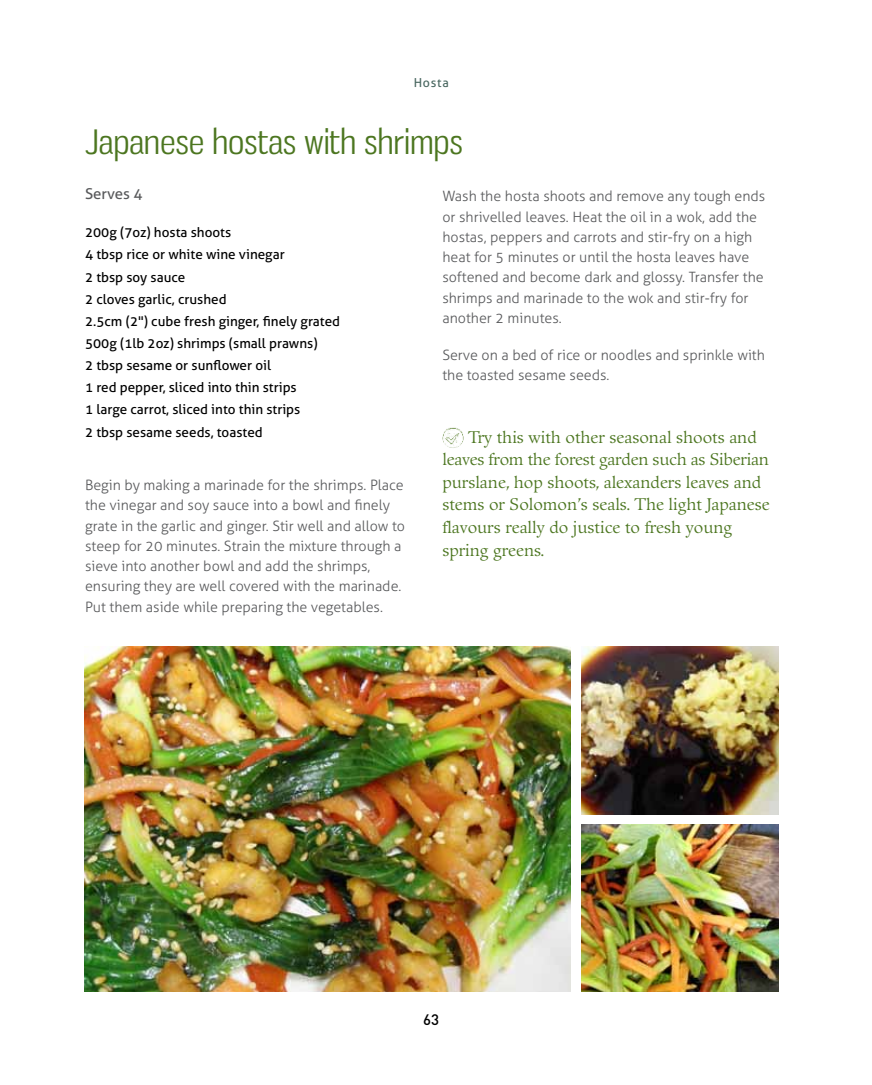
<style>
.page{position:relative;width:872px;height:1085px;background:#fff}
.page>*{position:absolute;margin:0;border:0;box-sizing:border-box;transform-origin:0 0}
.t1{font:33px "Gnuolane Bk";letter-spacing:.01em;color:#4c7620;scale:1.09 1}
.t2{font:16.5px/22.5px "Guardi";color:#4c7620}
.t3{font:15px "Aller";color:#58595b}
.t4{font:500 15px "DIN Pro";color:#000}
.t5{font:300 14.25px/20.2px "Aller";color:#58595b}
.t6{font:13.5px/22.2px "Aller";color:#000}
.t7{font:12.3px "Aller";letter-spacing:.06em;color:#496760}
</style>
<div class="page">
<img style="left:85px;top:646px;width:485px;height:345px">
<img style="left:581px;top:646px;width:197px;height:168px">
<img style="left:581px;top:824px;width:197px;height:167px">
<img style="left:442px;top:426px;width:22px;height:22px;border-radius:11px">
<p class="t7" style="left:414px;top:75px;width:37px">Hosta</p>
<h1 class="t1" style="left:85px;top:122px;width:348px">Japanese hostas with shrimps</h1>
<p class="t3" style="left:85px;top:185px;width:59px">Serves 4</p>
<p class="t6" style="left:85px;top:221px;width:256px">200g (7oz) hosta shoots<br>4 tbsp rice or white wine vinegar<br>2 tbsp soy sauce<br>2 cloves garlic, crushed<br>2.5cm (2") cube fresh ginger, finely grated<br>500g (1lb 2oz) shrimps (small prawns)<br>2 tbsp sesame or sunflower oil<br>1 red pepper, sliced into thin strips<br>1 large carrot, sliced into thin strips<br>2 tbsp sesame seeds, toasted</p>
<p class="t5" style="left:85px;top:475px;width:321px">Begin by making a marinade for the shrimps. Place the vinegar and soy sauce into a bowl and finely grate in the garlic and ginger. Stir well and allow to steep for 20 minutes. Strain the mixture through a sieve into another bowl and add the shrimps, ensuring they are well covered with the marinade.<br>Put them aside while preparing the vegetables.</p>
<p class="t5" style="left:442px;top:186px;width:324px">Wash the hosta shoots and remove any tough ends or shrivelled leaves. Heat the oil in a wok, add the hostas, peppers and carrots and stir-fry on a high heat for 5 minutes or until the hosta leaves have softened and become dark and glossy. Transfer the shrimps and marinade to the wok and stir-fry for another 2 minutes.</p>
<p class="t5" style="left:442px;top:345px;width:324px">Serve on a bed of rice or noodles and sprinkle with the toasted sesame seeds.</p>
<p class="t2" style="left:442px;top:426px;width:329px;text-indent:25px">Try this with other seasonal shoots and leaves from the forest garden such as Siberian purslane, hop shoots, alexanders leaves and stems or Solomon’s seals. The light Japanese flavours really do justice to fresh young spring greens.</p>
<p class="t4" style="left:423px;top:1009px;width:17px">63</p>
</div>
